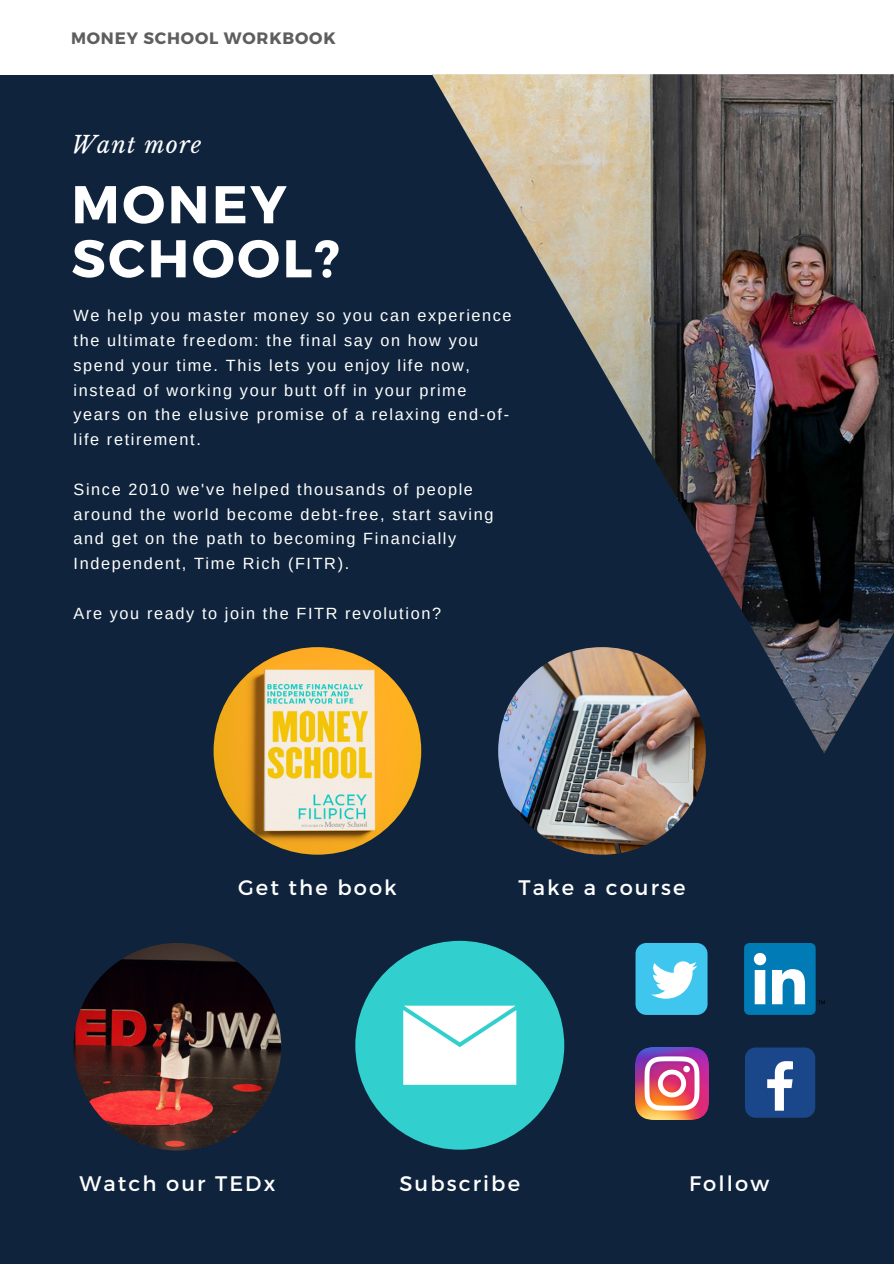
<style>
.page{position:relative;width:894px;height:1264px;background:#fff}
.page>*{position:absolute;margin:0;border:0;box-sizing:border-box;transform-origin:0 0}
.t1{font:700 52.95px/54px "Montserrat";letter-spacing:.05em;color:#fff}
.t2{font:italic 23.25px "Libre Baskerville";letter-spacing:.05em;color:#fff}
.t3{font:21px "Montserrat";letter-spacing:.1em;color:#fff}
.t4{font:700 16.5px "Montserrat";letter-spacing:.05em;color:#5e5e5e}
.t5{font:16.2px/24.8px "Arimo";letter-spacing:.1em;color:#fff}
</style>
<div class="page">
<div style="left:0;top:0;width:893px;height:1263px;background:#0f243c"></div>
<div style="left:0;top:0;width:893px;height:74px;background:#fff"></div>
<img style="left:432px;top:74px;width:461px;height:678px">
<img style="left:213px;top:647px;width:208px;height:207px;border-radius:50%">
<img style="left:498px;top:647px;width:207px;height:207px;border-radius:50%">
<img style="left:73px;top:942px;width:208px;height:208px;border-radius:50%">
<div style="left:355px;top:940px;width:209px;height:209px;background:#31d0cf;border-radius:50%"></div>
<svg style="left:403px;top:1005px;width:113px;height:79px"></svg>
<div style="left:744px;top:1047px;width:71px;height:70px;background:#1a4789;border-radius:11px"></div>
<svg style="left:767px;top:1061px;width:25px;height:49px"></svg>
<div style="left:743px;top:943px;width:72px;height:71px;background:#007bb6;border-radius:5px"></div>
<svg style="left:753px;top:952px;width:51px;height:52px"></svg>
<svg style="left:818px;top:1000px;width:6px;height:4px"></svg>
<div style="left:635px;top:943px;width:72px;height:71px;background:#3fc6ee;border-radius:11px"></div>
<svg style="left:651px;top:961px;width:46px;height:37px"></svg>
<img style="left:635px;top:1047px;width:73px;height:72px">
<p class="t4" style="left:71px;top:27px;width:266px">MONEY SCHOOL WORKBOOK</p>
<h2 class="t2" style="left:71px;top:131px;width:132px">Want more</h2>
<h1 class="t1" style="left:71px;top:175px;width:270px">MONEY<br>SCHOOL?</h1>
<p class="t5" style="left:73px;top:303px;width:439px">We help you master money so you can experience the ultimate freedom: the final say on how you spend your time. This lets you enjoy life now, instead of working your butt off in your prime years on the elusive promise of a relaxing end-of&shy;life retirement.</p>
<p class="t5" style="left:73px;top:477px;width:421px">Since 2010 we've helped thousands of people around the world become debt-free, start saving and get on the path to becoming Financially Independent, Time Rich (FITR).</p>
<p class="t5" style="left:73px;top:600px;width:369px">Are you ready to join the FITR revolution?</p>
<p class="t3" style="left:238px;top:873px;width:160px">Get the book</p>
<p class="t3" style="left:518px;top:873px;width:168px">Take a course</p>
<p class="t3" style="left:399px;top:1169px;width:122px">Subscribe</p>
<p class="t3" style="left:79px;top:1169px;width:197px">Watch our TEDx</p>
<p class="t3" style="left:688px;top:1169px;width:82px">Follow</p>
</div>
